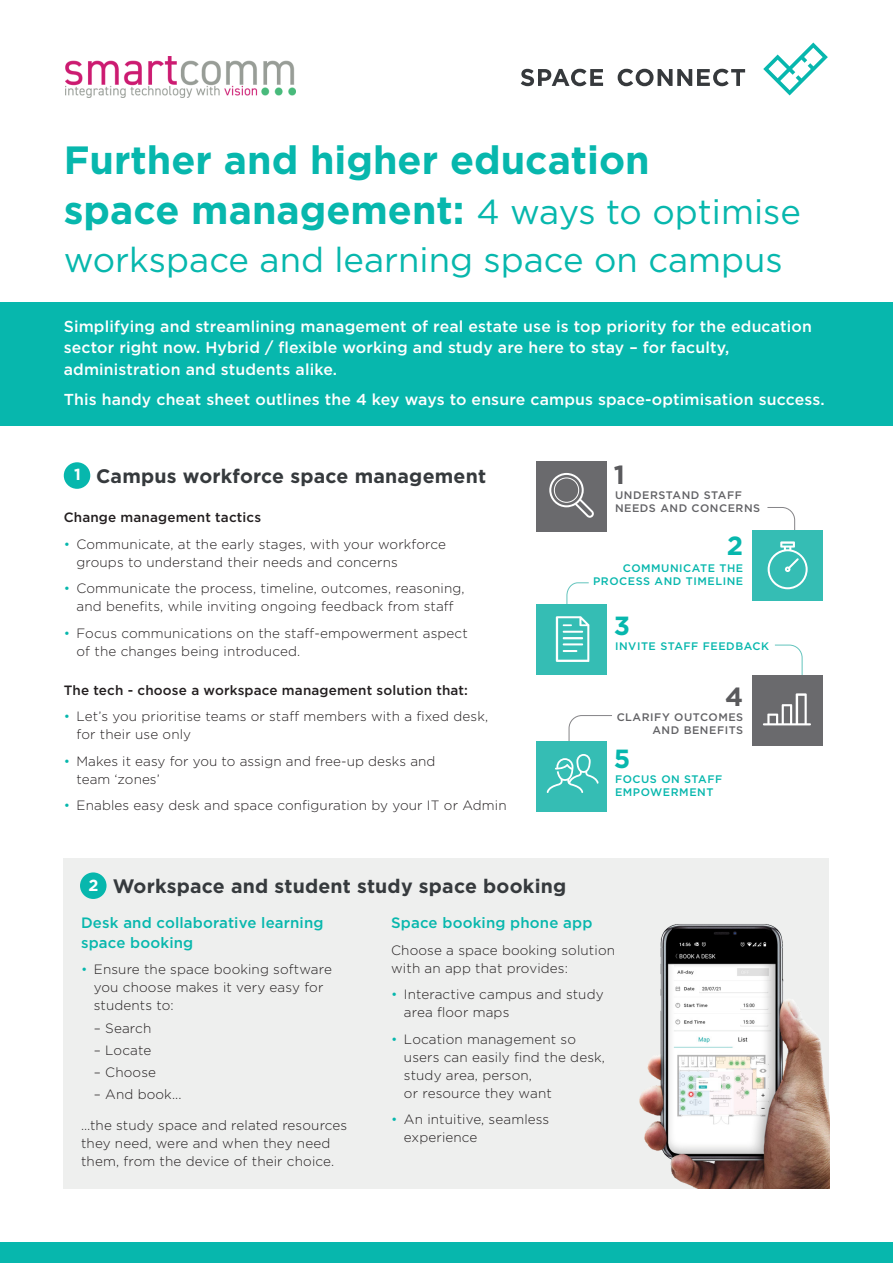
<style>
.page{position:relative;width:893px;height:1263px;background:#fff}
.page>*{position:absolute;margin:0;border:0;box-sizing:border-box;transform-origin:0 0}
.sub_head_2_PS{font:700 39.3px/50.4px "Gotham";color:#07b7ad}
.sub_head_2_PS-2{font:34.65px "Gotham";color:#07b7ad}
.Text_PS{font:700 26.25px "Gotham";color:#07b7ad}
.Text_PS-2{font:700 26.25px "Gotham";color:#5a5a5d}
.Text_PS-3{font:700 19.5px "Gotham";letter-spacing:.01em;color:#363a3d}
.Text_PS-4{font:700 16.05px "Gotham";color:#fff}
.Text_PS-5{font:500 15.9px/21.6px "Gotham";letter-spacing:.01em;color:#fff}
.Text_PS-6{font:500 15px/19.5px "Gotham";letter-spacing:.01em;color:#07b7ad}
.Text_PS-7{font:300 13.5px/18px "Gotham";letter-spacing:.01em;color:#231f20}
.Text_PS-8{font:500 13.5px "Gotham";letter-spacing:.01em;color:#231f20}
.Text_PS-9{font:500 10.95px/13px "Gotham";letter-spacing:.05em;color:#07b7ad;text-align:right}
.Text_PS-10{font:500 10.95px/13px "Gotham";letter-spacing:.05em;color:#636366}
.s1{font-weight:400;font-size:34.65px}
.s2{color:#07b7ad}
</style>
<div class="page">
<div style="left:0;top:302px;width:893px;height:123px;background:#07b7ad"></div>
<div style="left:0;top:1243px;width:893px;height:20px;background:#07b7ad"></div>
<svg style="left:763px;top:43px;width:65px;height:52px"></svg>
<svg style="left:521px;top:69px;width:224px;height:17px"></svg>
<div style="left:64px;top:462px;width:26px;height:27px;background:#07b7ad;border-radius:50%"></div>
<div style="left:64px;top:858px;width:765px;height:330px;background:#eeefee"></div>
<div style="left:80px;top:872px;width:27px;height:27px;background:#07b7ad;border-radius:50%"></div>
<img style="left:640px;top:924px;width:189px;height:264px">
<div style="left:752px;top:531px;width:71px;height:70px;background:#35bdb4"></div>
<svg style="left:766px;top:507px;width:42px;height:82px"></svg>
<div style="left:537px;top:461px;width:70px;height:70px;background:#6a6a6d"></div>
<svg style="left:549px;top:473px;width:45px;height:45px"></svg>
<div style="left:537px;top:604px;width:70px;height:70px;background:#35bdb4"></div>
<svg style="left:556px;top:582px;width:34px;height:80px"></svg>
<div style="left:752px;top:675px;width:71px;height:70px;background:#6a6a6d"></div>
<svg style="left:763px;top:644px;width:48px;height:81px"></svg>
<div style="left:537px;top:741px;width:70px;height:70px;background:#35bdb4"></div>
<svg style="left:547px;top:715px;width:65px;height:78px"></svg>
<img style="left:66px;top:57px;width:229px;height:40px">
<p class="sub_head_2_PS" style="left:64px;top:135px;width:739px">Further and higher education<br>space management: <span class="s1">4 ways to optimise</span></p>
<p class="sub_head_2_PS-2" style="left:64px;top:238px;width:721px">workspace and learning space on campus</p>
<p class="Text_PS-5" style="left:64px;top:315px;width:750px">Simplifying and streamlining management of real estate use is top priority for the education sector right now. Hybrid / flexible working and study are here to stay – for faculty, administration and students alike.</p>
<p class="Text_PS-5" style="left:64px;top:388px;width:762px">This handy cheat sheet outlines the 4 key ways to ensure campus space-optimisation success.</p>
<p class="Text_PS-4" style="left:74px;top:464px;width:8px">1</p>
<p class="Text_PS-3" style="left:96px;top:463px;width:392px">Campus workforce space management</p>
<p class="Text_PS-8" style="left:64px;top:508px;width:199px">Change management tactics</p>
<p class="Text_PS-7" style="left:77px;top:534px;width:371px;text-indent:-13px"><span class="s2">•</span> Communicate, at the early stages, with your workforce groups to understand their needs and concerns</p>
<p class="Text_PS-7" style="left:64px;top:579px;width:402px;text-align:center"><span class="s2">•</span> Communicate the process, timeline, outcomes, reasoning, and benefits, while inviting ongoing feedback from staff</p>
<p class="Text_PS-7" style="left:77px;top:623px;width:393px;text-indent:-13px"><span class="s2">•</span> Focus communications on the staff-empowerment aspect of the changes being introduced.</p>
<p class="Text_PS-8" style="left:64px;top:681px;width:406px">The tech - choose a workspace management solution that:</p>
<p class="Text_PS-7" style="left:77px;top:707px;width:413px;text-indent:-13px"><span class="s2">•</span> Let’s you prioritise teams or staff members with a fixed desk, for their use only</p>
<p class="Text_PS-7" style="left:77px;top:752px;width:360px;text-indent:-13px"><span class="s2">•</span> Makes it easy for you to assign and free-up desks and team ‘zones’</p>
<p class="Text_PS-7" style="left:64px;top:796px;width:444px"><span class="s2">•</span> Enables easy desk and space configuration by your IT or Admin</p>
<p class="Text_PS-2" style="left:614px;top:457px;width:13px">1</p>
<p class="Text_PS-10" style="left:615px;top:488px;width:147px">UNDERSTAND STAFF<br>NEEDS AND CONCERNS</p>
<p class="Text_PS" style="left:727px;top:529px;width:18px">2</p>
<p class="Text_PS-9" style="left:593px;top:561px;width:152px">COMMUNICATE THE<br>PROCESS AND TIMELINE</p>
<p class="Text_PS" style="left:614px;top:608px;width:18px">3</p>
<p class="Text_PS-9" style="left:615px;top:639px;width:156px">INVITE STAFF FEEDBACK</p>
<p class="Text_PS-2" style="left:725px;top:679px;width:20px">4</p>
<p class="Text_PS-10" style="left:617px;top:710px;width:128px;text-align:right">CLARIFY OUTCOMES<br>AND BENEFITS</p>
<p class="Text_PS" style="left:614px;top:741px;width:18px">5</p>
<p class="Text_PS-9" style="left:615px;top:772px;width:109px;text-align:left">FOCUS ON STAFF<br>EMPOWERMENT</p>
<p class="Text_PS-4" style="left:89px;top:874px;width:11px">2</p>
<p class="Text_PS-3" style="left:113px;top:873px;width:455px">Workspace and student study space booking</p>
<p class="Text_PS-6" style="left:391px;top:913px;width:203px">Space booking phone app</p>
<p class="Text_PS-7" style="left:391px;top:941px;width:225px">Choose a space booking solution with an app that provides:</p>
<p class="Text_PS-7" style="left:404px;top:985px;width:201px;text-indent:-13px"><span class="s2">•</span> Interactive campus and study area floor maps</p>
<p class="Text_PS-7" style="left:404px;top:1030px;width:203px;text-indent:-13px"><span class="s2">•</span> Location management so users can easily find the desk, study area, person,<br>or resource they want</p>
<p class="Text_PS-7" style="left:404px;top:1110px;width:147px;text-indent:-13px"><span class="s2">•</span> An intuitive, seamless experience</p>
<p class="Text_PS-6" style="left:81px;top:913px;width:244px">Desk and collaborative learning space booking</p>
<p class="Text_PS-7" style="left:94px;top:960px;width:240px;text-indent:-13px"><span class="s2">•</span> Ensure the space booking software you choose makes it very easy for students to:</p>
<p class="Text_PS-7" style="left:94px;top:1018px;width:59px">– Search</p>
<p class="Text_PS-7" style="left:94px;top:1041px;width:59px">– Locate</p>
<p class="Text_PS-7" style="left:94px;top:1063px;width:64px">– Choose</p>
<p class="Text_PS-7" style="left:94px;top:1085px;width:89px">– And book...</p>
<p class="Text_PS-7" style="left:81px;top:1116px;width:268px">…the study space and related resources they need, were and when they need them, from the device of their choice.</p>
</div>
